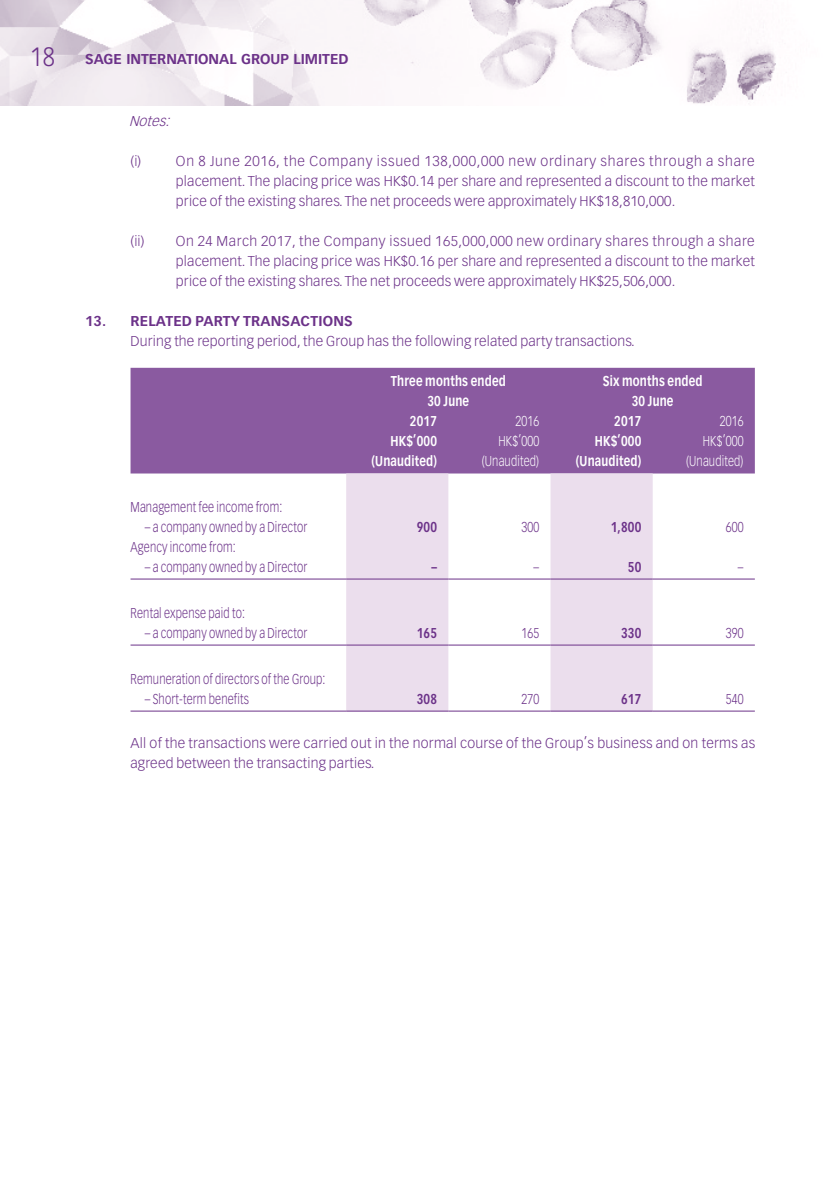
<style>
.page{position:relative;width:840px;height:1191px;background:#fff}
.page>*{position:absolute;margin:0;border:0;box-sizing:border-box;transform-origin:0 0}
.Notes{font:300 14px/20px "Vectora LT Std";letter-spacing:.015em;color:#6c3289;text-align:justify}
.Notes-2{font:300 14px "Vectora LT Std";letter-spacing:.015em;color:#6c3289;scale:.8 1}
.Notes-3{font:700 14px "Vectora LT Std";letter-spacing:.015em;color:#fff;scale:.8 1}
.Notes_HD1{font:700 14px "Vectora LT Std";color:#6c3289}
.Notes-4{font:300 14px "Vectora LT Std";letter-spacing:.015em;color:#fff;scale:.8 1}
.Notes-5{font:700 14px "Vectora LT Std";color:#6c3289;scale:.8 1}
.Notes-6{font:italic 300 14px "Vectora LT Std";color:#6c3289}
.s1{font-weight:300;font-size:26px}
</style>
<div class="page">
<img style="left:0;top:0;width:776px;height:106px">
<div style="left:130px;top:368px;width:624px;height:105px;background:#8a5aa0"></div>
<svg style="left:346px;top:473px;width:306px;height:237px;fill:#ebdeed"></svg>
<hr style="left:130px;top:578px;width:216px;height:1px;background:#6c3289">
<hr style="left:346px;top:578px;width:102px;height:1px;background:#6c3289">
<hr style="left:448px;top:578px;width:102px;height:1px;background:#6c3289">
<hr style="left:550px;top:578px;width:102px;height:1px;background:#6c3289">
<hr style="left:652px;top:578px;width:102px;height:1px;background:#6c3289">
<hr style="left:130px;top:644px;width:216px;height:1px;background:#6c3289">
<hr style="left:346px;top:644px;width:102px;height:1px;background:#6c3289">
<hr style="left:448px;top:644px;width:102px;height:1px;background:#6c3289">
<hr style="left:550px;top:644px;width:102px;height:1px;background:#6c3289">
<hr style="left:652px;top:644px;width:102px;height:1px;background:#6c3289">
<hr style="left:130px;top:710px;width:216px;height:1px;background:#6c3289">
<hr style="left:346px;top:710px;width:102px;height:1px;background:#6c3289">
<hr style="left:448px;top:710px;width:102px;height:1px;background:#6c3289">
<hr style="left:550px;top:710px;width:102px;height:1px;background:#6c3289">
<hr style="left:652px;top:710px;width:102px;height:1px;background:#6c3289">
<p class="Notes_HD1" style="left:30px;top:51px;width:319px"><span class="s1">18</span> SAGE INTERNATIONAL GROUP LIMITED</p>
<p class="Notes-6" style="left:129px;top:113px;width:46px">Notes:</p>
<p class="Notes" style="left:130px;top:151px;width:12px">(i)</p>
<p class="Notes" style="left:176px;top:151px;width:580px">On 8 June 2016, the Company issued 138,000,000 new ordinary shares through a share placement. The placing price was HK$0.14 per share and represented a discount to the market price of the existing shares. The net proceeds were approximately HK$18,810,000.</p>
<p class="Notes" style="left:176px;top:231px;width:580px;text-indent:-45px">(ii) On 24 March 2017, the Company issued 165,000,000 new ordinary shares through a share placement. The placing price was HK$0.16 per share and represented a discount to the market price of the existing shares. The net proceeds were approximately HK$25,506,000.</p>
<p class="Notes_HD1" style="left:85px;top:312px;width:269px">13. RELATED PARTY TRANSACTIONS</p>
<p class="Notes" style="left:130px;top:331px;width:505px">During the reporting period, the Group has the following related party transactions.</p>
<p class="Notes-3" style="left:390px;top:372px;width:145px">Three months ended</p>
<p class="Notes-3" style="left:427px;top:392px;width:54px">30 June</p>
<p class="Notes-3" style="left:602px;top:372px;width:126px">Six months ended</p>
<p class="Notes-3" style="left:631px;top:392px;width:54px">30 June</p>
<p class="Notes-3" style="left:410px;top:412px;width:35px">2017</p>
<p class="Notes-4" style="left:515px;top:413px;width:31px">2016</p>
<p class="Notes-3" style="left:614px;top:412px;width:35px">2017</p>
<p class="Notes-4" style="left:719px;top:413px;width:31px">2016</p>
<p class="Notes-3" style="left:390px;top:432px;width:60px">HK$’000</p>
<p class="Notes-4" style="left:498px;top:433px;width:52px">HK$’000</p>
<p class="Notes-3" style="left:594px;top:432px;width:60px">HK$’000</p>
<p class="Notes-4" style="left:702px;top:433px;width:52px">HK$’000</p>
<p class="Notes-3" style="left:371px;top:452px;width:83px">(Unaudited)</p>
<p class="Notes-4" style="left:481px;top:453px;width:73px">(Unaudited)</p>
<p class="Notes-3" style="left:575px;top:452px;width:83px">(Unaudited)</p>
<p class="Notes-4" style="left:685px;top:453px;width:73px">(Unaudited)</p>
<p class="Notes-2" style="left:130px;top:498px;width:191px">Management fee income from:</p>
<p class="Notes-2" style="left:145px;top:518px;width:205px">– a company owned by a Director</p>
<p class="Notes-5" style="left:416px;top:518px;width:27px">900</p>
<p class="Notes-2" style="left:521px;top:518px;width:24px">300</p>
<p class="Notes-5" style="left:610px;top:518px;width:40px">1,800</p>
<p class="Notes-2" style="left:725px;top:518px;width:24px">600</p>
<p class="Notes-2" style="left:130px;top:538px;width:133px">Agency income from:</p>
<p class="Notes-2" style="left:145px;top:558px;width:205px">– a company owned by a Director</p>
<p class="Notes-5" style="left:431px;top:558px;width:8px">–</p>
<p class="Notes-2" style="left:533px;top:558px;width:8px">–</p>
<p class="Notes-5" style="left:627px;top:558px;width:18px">50</p>
<p class="Notes-2" style="left:737px;top:558px;width:8px">–</p>
<p class="Notes-2" style="left:130px;top:604px;width:144px">Rental expense paid to:</p>
<p class="Notes-2" style="left:145px;top:624px;width:205px">– a company owned by a Director</p>
<p class="Notes-5" style="left:416px;top:624px;width:27px">165</p>
<p class="Notes-2" style="left:521px;top:624px;width:24px">165</p>
<p class="Notes-5" style="left:620px;top:624px;width:27px">330</p>
<p class="Notes-2" style="left:725px;top:624px;width:24px">390</p>
<p class="Notes-2" style="left:130px;top:670px;width:245px">Remuneration of directors of the Group:</p>
<p class="Notes-2" style="left:145px;top:690px;width:132px">– Short-term benefits</p>
<p class="Notes-5" style="left:416px;top:690px;width:27px">308</p>
<p class="Notes-2" style="left:521px;top:690px;width:24px">270</p>
<p class="Notes-5" style="left:620px;top:690px;width:27px">617</p>
<p class="Notes-2" style="left:725px;top:690px;width:24px">540</p>
<p class="Notes" style="left:130px;top:733px;width:626px">All of the transactions were carried out in the normal course of the Group’s business and on terms as agreed between the transacting parties.</p>
</div>
